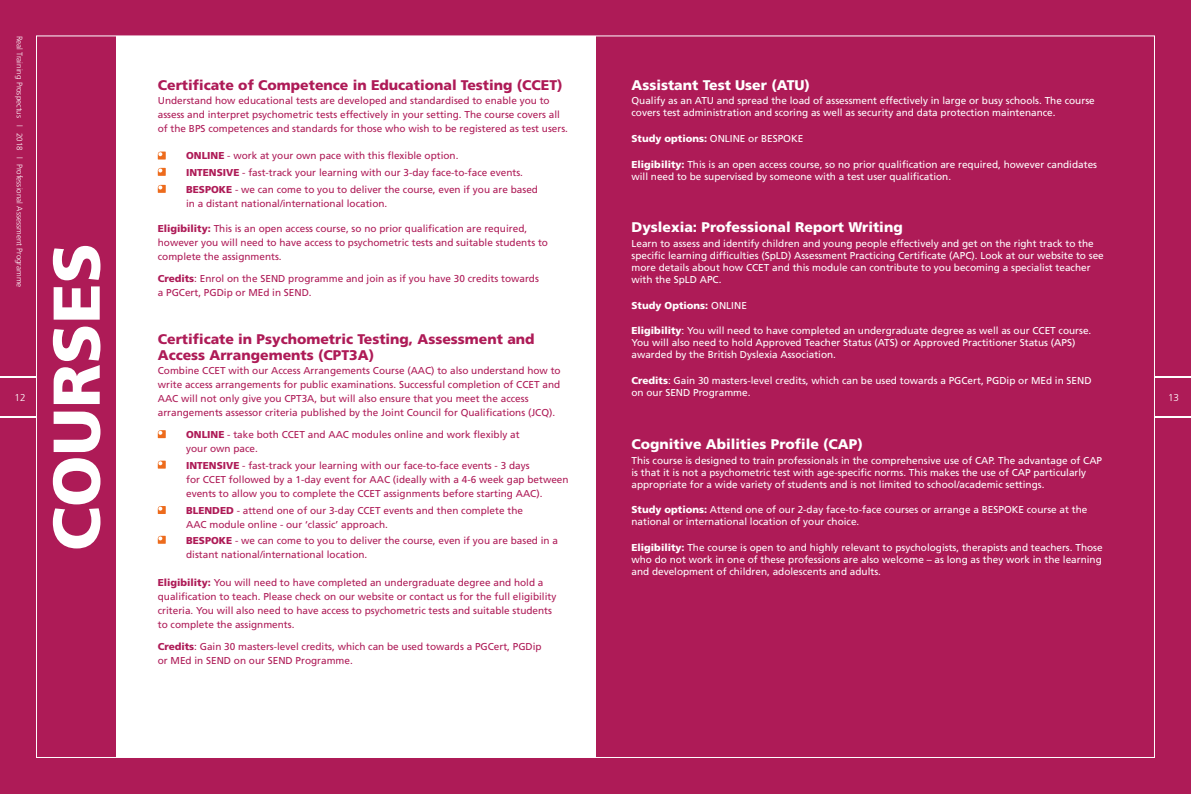
<style>
.page{position:relative;width:1191px;height:794px;background:#ae1b57}
.page>*{position:absolute;margin:0;border:0;box-sizing:border-box;transform-origin:0 0}
.t1{font:900 66px "Frutiger LT Std";color:#fff}
.t2{font:900 14px/16px "Frutiger LT Std";color:#ae1b57}
.t3{font:900 14px "Frutiger LT Std";color:#fff}
.t4{font:10px/14px "Frutiger LT Std";color:#ae1b57}
.t5{font:10px/12px "Frutiger LT Std";color:#fff}
.t6{font:900 10px "Frutiger LT Std";color:#fff}
.t7{font:300 10px "Frutiger LT Std";color:#fff}
.t8{font:300 8px "Frutiger LT Std";color:#fff}
.s1{font-weight:900}
.s2{font-weight:400}
</style>
<div class="page">
<div style="left:116px;top:36px;width:479px;height:722px;background:#fff"></div>
<hr style="left:0;top:376px;width:36px;height:1px;background:#fff">
<hr style="left:0;top:416px;width:36px;height:1px;background:#fff">
<hr style="left:1155px;top:376px;width:36px;height:1px;background:#fff">
<hr style="left:1155px;top:416px;width:36px;height:1px;background:#fff">
<svg style="left:158px;top:152px;width:8px;height:7px"></svg>
<svg style="left:158px;top:430px;width:8px;height:8px"></svg>
<svg style="left:158px;top:168px;width:8px;height:8px"></svg>
<svg style="left:158px;top:460px;width:8px;height:8px"></svg>
<svg style="left:158px;top:185px;width:8px;height:8px"></svg>
<svg style="left:158px;top:506px;width:8px;height:8px"></svg>
<svg style="left:158px;top:536px;width:8px;height:8px"></svg>
<p class="t8" style="left:24px;top:36px;width:253px;rotate:90deg">Real Training Prospectus l 2018 l Professional Assessment Programme</p>
<h2 class="t2" style="left:158px;top:77px;width:406px">Certificate of Competence in Educational Testing (CCET)</h2>
<p class="t4" style="left:158px;top:93px;width:412px">Understand how educational tests are developed and standardised to enable you to assess and interpret psychometric tests effectively in your setting. The course covers all of the BPS competences and standards for those who wish to be registered as test users.</p>
<p class="t4" style="left:186px;top:147px;width:353px;line-height:16.8px"><span class="s1">ONLINE</span> - work at your own pace with this flexible option.<br><span class="s1">INTENSIVE</span> - fast-track your learning with our 3-day face-to-face events.<br><span class="s1">BESPOKE</span> - we can come to you to deliver the course, even if you are based</p>
<p class="t4" style="left:186px;top:196px;width:203px">in a distant national/international location.</p>
<p class="t4" style="left:158px;top:221px;width:392px"><span class="s1">Eligibility:</span> This is an open access course, so no prior qualification are required, however you will need to have access to psychometric tests and suitable students to complete the assignments.</p>
<p class="t4" style="left:158px;top:271px;width:383px"><span class="s1">Credits</span>: Enrol on the SEND programme and join as if you have 30 credits towards a PGCert, PGDip or MEd in SEND.</p>
<h2 class="t2" style="left:158px;top:331px;width:378px">Certificate in Psychometric Testing, Assessment and<br>Access Arrangements (CPT3A)</h2>
<p class="t4" style="left:158px;top:363px;width:404px">Combine CCET with our Access Arrangements Course (AAC) to also understand how to write access arrangements for public examinations. Successful completion of CCET and AAC will not only give you CPT3A, but will also ensure that you meet the access arrangements assessor criteria published by the Joint Council for Qualifications (JCQ).</p>
<p class="t4" style="left:186px;top:427px;width:335px"><span class="s1">ONLINE</span> - take both CCET and AAC modules online and work flexibly at your own pace.</p>
<p class="t4" style="left:186px;top:458px;width:384px"><span class="s1">INTENSIVE</span> - fast-track your learning with our face-to-face events - 3 days<br>for CCET followed by a 1-day event for AAC (ideally with a 4-6 week gap between events to allow you to complete the CCET assignments before starting AAC).</p>
<p class="t4" style="left:186px;top:503px;width:338px"><span class="s1">BLENDED</span> - attend one of our 3-day CCET events and then complete the<br>AAC module online - our ‘classic’ approach.</p>
<p class="t4" style="left:186px;top:534px;width:373px"><span class="s1">BESPOKE</span> - we can come to you to deliver the course, even if you are based in a distant national/international location.</p>
<p class="t4" style="left:158px;top:575px;width:400px"><span class="s1">Eligibility:</span> You will need to have completed an undergraduate degree and hold a qualification to teach. Please check on our website or contact us for the full eligibility criteria. You will also need to have access to psychometric tests and suitable students to complete the assignments.</p>
<p class="t4" style="left:158px;top:639px;width:385px"><span class="s1">Credits</span>: Gain 30 masters-level credits, which can be used towards a PGCert, PGDip or MEd in SEND on our SEND Programme.</p>
<h2 class="t3" style="left:631px;top:76px;width:180px">Assistant Test User (ATU)</h2>
<p class="t5" style="left:631px;top:95px;width:465px">Qualify as an ATU and spread the load of assessment effectively in large or busy schools. The course covers test administration and scoring as well as security and data protection maintenance.</p>
<p class="t5" style="left:631px;top:133px;width:173px"><span class="s1">Study options:</span> ONLINE or BESPOKE</p>
<p class="t5" style="left:631px;top:158px;width:467px"><span class="s1">Eligibility:</span> This is an open access course, so no prior qualification are required, however candidates will need to be supervised by someone with a test user qualification.</p>
<h2 class="t3" style="left:631px;top:219px;width:273px">Dyslexia: Professional Report Writing</h2>
<p class="t5" style="left:631px;top:238px;width:474px">Learn to assess and identify children and young people effectively and get on the right track to the specific learning difficulties (SpLD) Assessment Practicing Certificate (APC). Look at our website to see more details about how CCET and this module can contribute to you becoming a specialist teacher with the SpLD APC.</p>
<p class="t6" style="left:631px;top:299px;width:117px">Study Options: <span class="s2">ONLINE</span></p>
<p class="t5" style="left:631px;top:325px;width:461px"><span class="s1">Eligibility</span>: You will need to have completed an undergraduate degree as well as our CCET course.<br>You will also need to hold Approved Teacher Status (ATS) or Approved Practitioner Status (APS) awarded by the British Dyslexia Association.</p>
<p class="t5" style="left:631px;top:375px;width:461px"><span class="s1">Credits</span>: Gain 30 masters-level credits, which can be used towards a PGCert, PGDip or MEd in SEND on our SEND Programme.</p>
<h2 class="t3" style="left:631px;top:435px;width:233px">Cognitive Abilities Profile (CAP)</h2>
<p class="t5" style="left:631px;top:454px;width:472px">This course is designed to train professionals in the comprehensive use of CAP. The advantage of CAP is that it is not a psychometric test with age-specific norms. This makes the use of CAP particularly appropriate for a wide variety of students and is not limited to school/academic settings.</p>
<p class="t5" style="left:631px;top:504px;width:457px"><span class="s1">Study options:</span> Attend one of our 2-day face-to-face courses or arrange a BESPOKE course at the national or international location of your choice.</p>
<p class="t5" style="left:631px;top:541px;width:472px;text-align:justify"><span class="s1">Eligibility:</span> The course is open to and highly relevant to psychologists, therapists and teachers. Those who do not work in one of these professions are also welcome – as long as they work in the learning and development of children, adolescents and adults.</p>
<h1 class="t1" style="left:37px;top:551px;width:310px;rotate:-90deg">COURSES</h1>
<p class="t7" style="left:15px;top:391px;width:13px">12</p>
<p class="t7" style="left:1168px;top:391px;width:13px">13</p>
</div>
